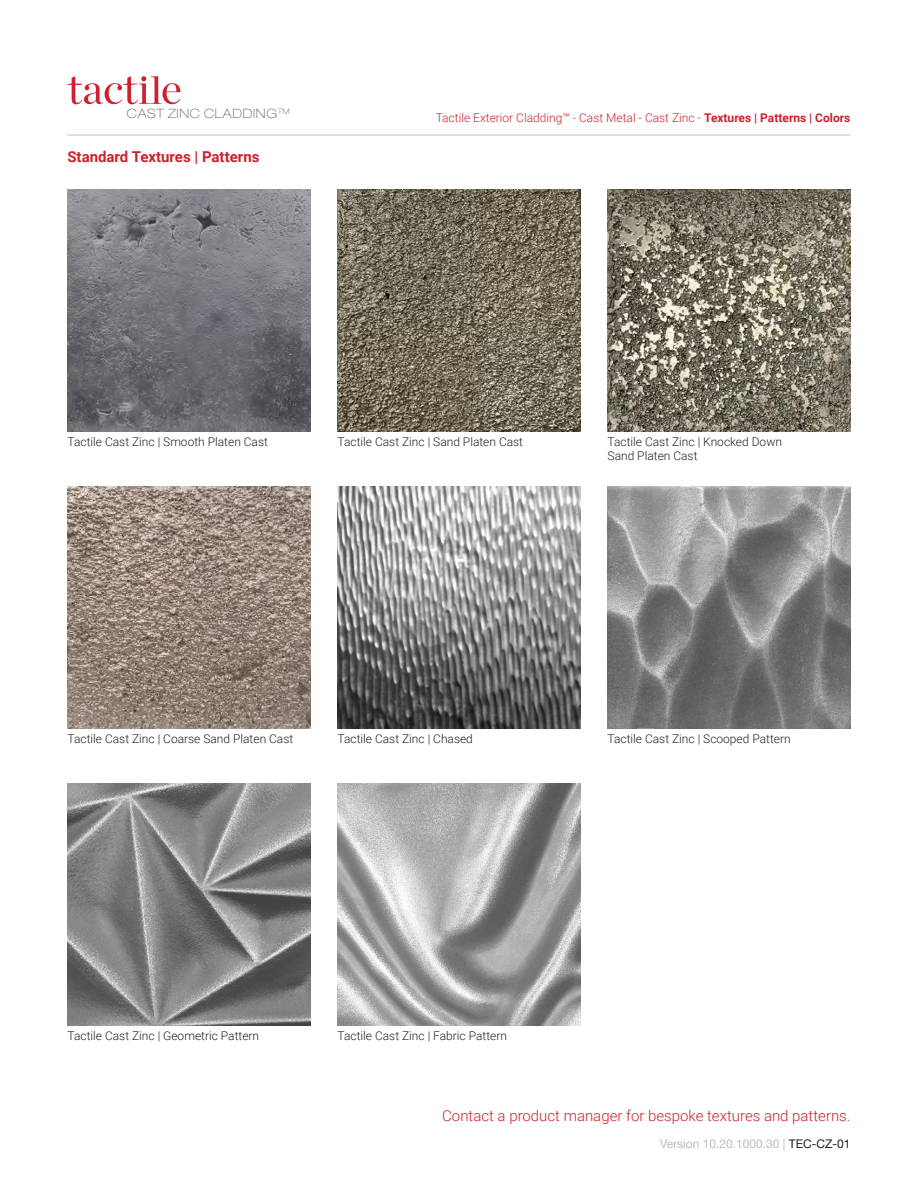
<style>
.page{position:relative;width:918px;height:1188px;background:#fff}
.page>*{position:absolute;margin:0;border:0;box-sizing:border-box;transform-origin:0 0}
.t1{font:300 15px "Roboto";color:#ce202e}
.t2{font:700 15px "Roboto";color:#ce202e}
.t3{font:100 expanded 12.9px "Helvetica Neue";letter-spacing:.05em;color:#606161}
.t4{font:300 12px/14.4px "Roboto";color:#231f20}
.t5{font:300 12px "Roboto";color:#ce202e}
.t6{font:12px "Helvetica Neue";color:#bbbdbf}
.s1{font-weight:700}
.s2{color:#231f20}
</style>
<div class="page">
<img style="left:68px;top:189px;width:243px;height:243px">
<img style="left:608px;top:486px;width:243px;height:243px">
<img style="left:338px;top:783px;width:243px;height:243px">
<img style="left:68px;top:783px;width:243px;height:243px">
<svg style="left:67px;top:76px;width:114px;height:28px"></svg>
<hr style="left:67px;top:135px;width:783px;height:1px;background:#bbbdbf">
<img style="left:338px;top:189px;width:243px;height:243px">
<img style="left:338px;top:486px;width:243px;height:243px">
<img style="left:68px;top:486px;width:243px;height:243px">
<img style="left:608px;top:189px;width:243px;height:243px">
<p class="t3" style="left:127px;top:106px;width:164px">CAST ZINC CLADDING<sup>TM</sup></p>
<p class="t2" style="left:67px;top:146px;width:194px">Standard Textures | Patterns</p>
<p class="t5" style="left:436px;top:109px;width:416px">Tactile Exterior Cladding™ - Cast Metal - Cast Zinc - <span class="s1">Textures | Patterns | Colors</span></p>
<p class="t4" style="left:68px;top:434px;width:202px">Tactile Cast Zinc | Smooth Platen Cast</p>
<p class="t4" style="left:338px;top:434px;width:187px">Tactile Cast Zinc | Sand Platen Cast</p>
<p class="t4" style="left:608px;top:434px;width:176px">Tactile Cast Zinc | Knocked Down<br>Sand Platen Cast</p>
<p class="t4" style="left:68px;top:731px;width:227px">Tactile Cast Zinc | Coarse Sand Platen Cast</p>
<p class="t4" style="left:338px;top:731px;width:137px">Tactile Cast Zinc | Chased</p>
<p class="t4" style="left:608px;top:731px;width:185px">Tactile Cast Zinc | Scooped Pattern</p>
<p class="t4" style="left:68px;top:1028px;width:193px">Tactile Cast Zinc | Geometric Pattern</p>
<p class="t4" style="left:338px;top:1028px;width:171px">Tactile Cast Zinc | Fabric Pattern</p>
<p class="t1" style="left:442px;top:1105px;width:410px">Contact a product manager for bespoke textures and patterns.</p>
<p class="t6" style="left:660px;top:1136px;width:192px">Version 10.20.1000.30 | <span class="s2">TEC-CZ-01</span></p>
</div>
